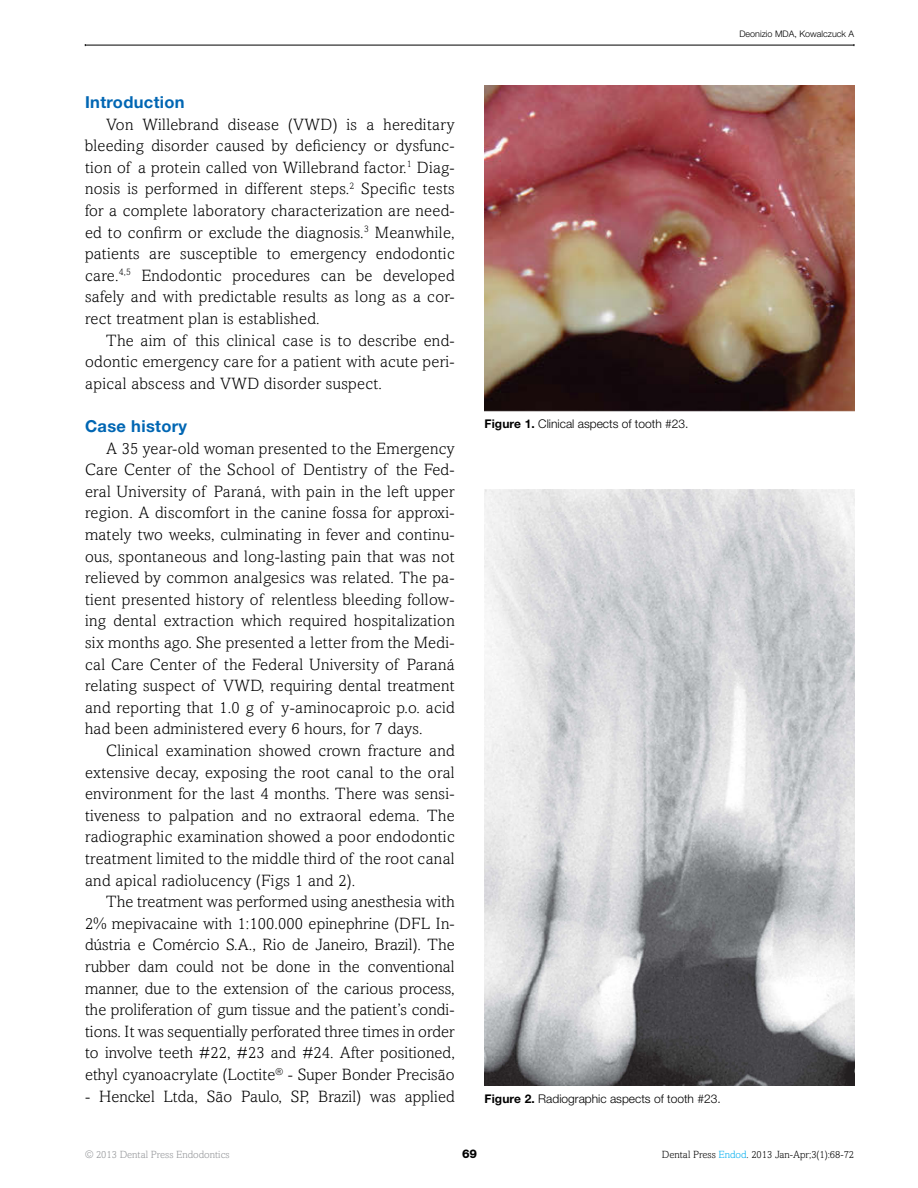
<style>
.page{position:relative;width:918px;height:1188px;background:#fff}
.page>*{position:absolute;margin:0;border:0;box-sizing:border-box;transform-origin:0 0}
.t1{font:300 16.5px/21.6px "Amasis";letter-spacing:.02em;color:#000;text-align:justify}
.t2{font:700 16.5px "Helvetica Neue LT Std";letter-spacing:.02em;color:#0066b3}
.t3{font:300 12px "Helvetica Neue LT Std";color:#000}
.t4{font:800 12px "Helvetica Neue LT Std";color:#000}
.t5{font:300 10.5px "Amasis";color:#000}
.t6{font:300 10.5px "Amasis";color:#939598}
.t7{font:300 9px "Helvetica Neue LT Std";color:#000}
.s1{font-weight:700}
.s2{color:#00aeef}
</style>
<div class="page">
<hr style="left:85px;top:45px;width:769px;height:1px;background:#000">
<img style="left:485px;top:85px;width:369px;height:326px">
<img style="left:485px;top:489px;width:369px;height:596px">
<p class="t2" style="left:85px;top:92px;width:101px">Introduction</p>
<p class="t1" style="left:85px;top:113px;width:371px;text-indent:21px">Von Willebrand disease (VWD) is a hereditary bleeding disorder caused by deficiency or dysfunc&shy;tion of a protein called von Willebrand factor.<sup>1</sup> Diag&shy;nosis is performed in different steps.<sup>2</sup> Specific tests for a complete laboratory characterization are need&shy;ed to confirm or exclude the diagnosis.<sup>3</sup> Meanwhile, patients are susceptible to emergency endodontic care.<sup>4,5</sup> Endodontic procedures can be developed safely and with predictable results as long as a cor&shy;rect treatment plan is established.</p>
<p class="t1" style="left:85px;top:329px;width:371px;text-indent:21px">The aim of this clinical case is to describe end&shy;odontic emergency care for a patient with acute peri&shy;apical abscess and VWD disorder suspect.</p>
<p class="t2" style="left:85px;top:416px;width:104px">Case history</p>
<p class="t1" style="left:85px;top:437px;width:371px;text-indent:21px">A 35 year-old woman presented to the Emergency Care Center of the School of Dentistry of the Fed&shy;eral University of Paraná, with pain in the left upper region. A discomfort in the canine fossa for approxi&shy;mately two weeks, culminating in fever and continu&shy;ous, spontaneous and long-lasting pain that was not relieved by common analgesics was related. The pa&shy;tient presented history of relentless bleeding follow&shy;ing dental extraction which required hospitalization six months ago. She presented a letter from the Medi&shy;cal Care Center of the Federal University of Paraná relating suspect of VWD, requiring dental treatment and reporting that 1.0 g of y-aminocaproic p.o. acid had been administered every 6 hours, for 7 days.</p>
<p class="t1" style="left:85px;top:740px;width:371px;text-indent:21px">Clinical examination showed crown fracture and extensive decay, exposing the root canal to the oral environment for the last 4 months. There was sensi&shy;tiveness to palpation and no extraoral edema. The radiographic examination showed a poor endodontic treatment limited to the middle third of the root canal and apical radiolucency (Figs 1 and 2).</p>
<p class="t1" style="left:85px;top:891px;width:371px;text-indent:21px">The treatment was performed using anesthesia with 2% mepivacaine with 1:100.000 epinephrine (DFL In&shy;dústria e Comércio S.A., Rio de Janeiro, Brazil). The rubber dam could not be done in the conventional manner, due to the extension of the carious process, the proliferation of gum tissue and the patient’s condi&shy;tions. It was sequentially perforated three times in order to involve teeth #22, #23 and #24. After positioned, ethyl cyanoacrylate (Loctite<sup>®</sup> - Super Bonder Precisão</p>
<p class="t1" style="left:85px;top:1085px;width:371px">- Henckel Ltda, São Paulo, SP, Brazil) was applied</p>
<p class="t7" style="left:739px;top:28px;width:116px">Deonizio MDA, Kowalczuck A</p>
<p class="t3" style="left:485px;top:417px;width:206px"><span class="s1">Figure 1.</span> Clinical aspects of tooth #23.</p>
<p class="t3" style="left:485px;top:1091px;width:238px"><span class="s1">Figure 2.</span> Radiographic aspects of tooth #23.</p>
<p class="t6" style="left:85px;top:1149px;width:146px">© 2013 Dental Press Endodontics</p>
<p class="t4" style="left:462px;top:1147px;width:17px">69</p>
<p class="t5" style="left:662px;top:1149px;width:194px">Dental Press <span class="s2">Endod</span>. 2013 Jan-Apr;3(1):68-72</p>
</div>
